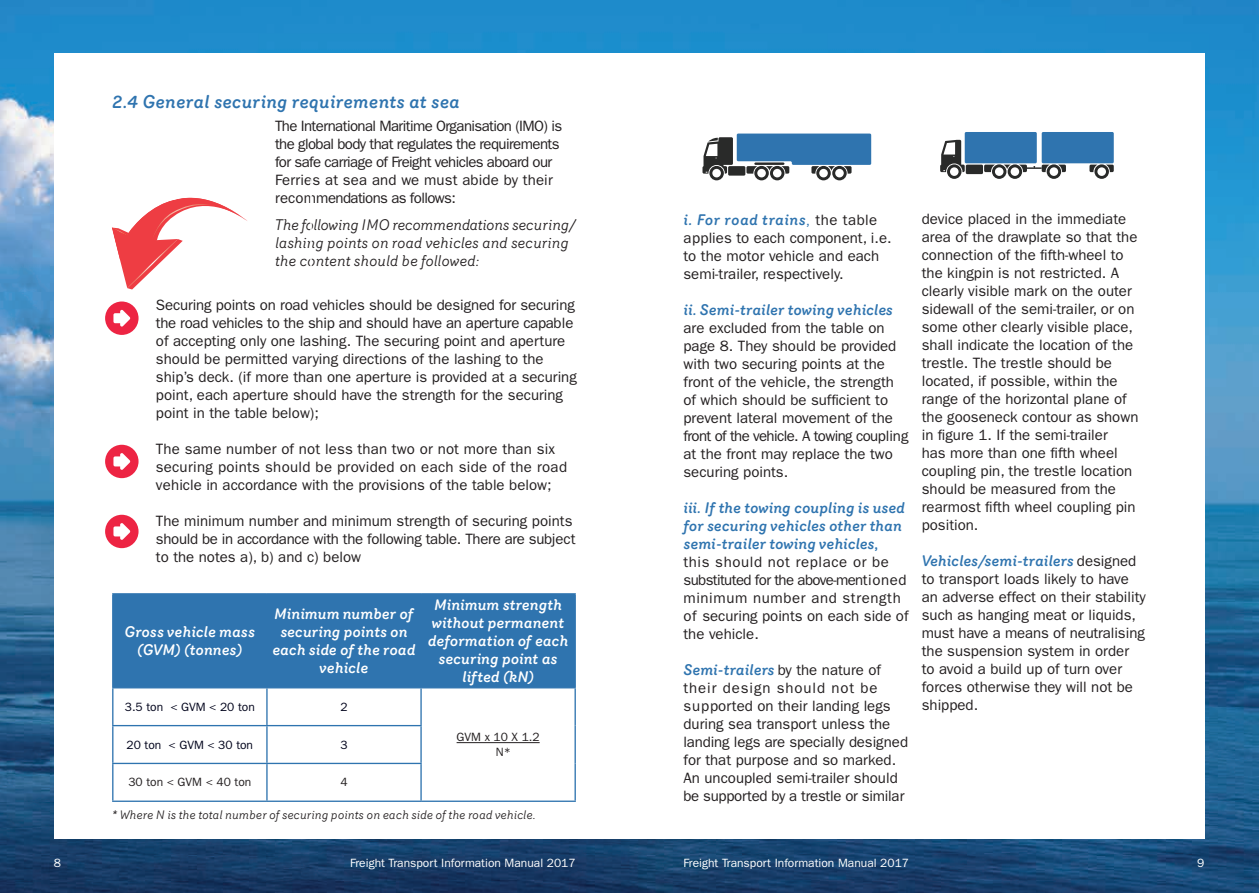
<style>
.page{position:relative;width:1259px;height:893px;background:#fff}
.page>*{position:absolute;margin:0;border:0;box-sizing:border-box;transform-origin:0 0}
.t1{font:italic 500 18px "Router";letter-spacing:.01em;color:#2f74af}
.t2{font:15px/18px "ITC Franklin Gothic Std";color:#231f20}
.t3{font:15px/18px "ITC Franklin Gothic Std";letter-spacing:-.04em;color:#231f20}
.t4{font:italic 500 15px/18px "Router";letter-spacing:-.01em;color:#2f74af}
.t5{font:italic 500 15px/18px "Router";color:#fff;text-align:center}
.t6{font:italic 15px/18px "Router";letter-spacing:-.015em;color:#231f20}
.t7{font:italic 500 15px "Router";letter-spacing:.025em;color:#2f74af}
.t8{font:12px "ITC Franklin Gothic Std";color:#fff}
.t9{font:italic 12px "Router";letter-spacing:-.01em;color:#231f20}
.t10{font:12px "ITC Franklin Gothic Std";color:#00031b}
.t11{font:12px/14.4px "ITC Franklin Gothic Std";color:#231f20}
.s1{font-weight:400}
.s2{font-family:"ITC Franklin Gothic Std";font-weight:400;font-style:normal;color:#231f20}
</style>
<div class="page">
<img style="left:0;top:0;width:1259px;height:893px">
<div style="left:54px;top:54px;width:1151px;height:785px;background:#fff"></div>
<svg style="left:112px;top:197px;width:135px;height:92px"></svg>
<div style="left:113px;top:594px;width:461px;height:93px;background:#2f74af"></div>
<hr style="left:112px;top:593px;width:155px;height:1px;background:#2f74af">
<hr style="left:112px;top:594px;width:1px;height:93px;background:#2f74af">
<hr style="left:267px;top:593px;width:154px;height:1px;background:#2f74af">
<hr style="left:266px;top:594px;width:2px;height:93px;background:#2f74af">
<hr style="left:421px;top:593px;width:155px;height:1px;background:#2f74af">
<hr style="left:420px;top:594px;width:2px;height:93px;background:#2f74af">
<hr style="left:574px;top:594px;width:2px;height:93px;background:#2f74af">
<hr style="left:112px;top:687px;width:155px;height:1px;background:#2f74af">
<hr style="left:112px;top:688px;width:1px;height:37px;background:#2f74af">
<hr style="left:267px;top:687px;width:154px;height:1px;background:#2f74af">
<hr style="left:266px;top:688px;width:2px;height:37px;background:#2f74af">
<hr style="left:421px;top:687px;width:155px;height:1px;background:#2f74af">
<hr style="left:420px;top:688px;width:2px;height:37px;background:#2f74af">
<hr style="left:574px;top:688px;width:2px;height:38px;background:#2f74af">
<hr style="left:112px;top:725px;width:155px;height:1px;background:#2f74af">
<hr style="left:112px;top:726px;width:1px;height:37px;background:#2f74af">
<hr style="left:267px;top:725px;width:155px;height:1px;background:#2f74af">
<hr style="left:266px;top:726px;width:2px;height:37px;background:#2f74af">
<hr style="left:420px;top:726px;width:2px;height:37px;background:#2f74af">
<hr style="left:574px;top:726px;width:2px;height:37px;background:#2f74af">
<hr style="left:112px;top:763px;width:155px;height:1px;background:#2f74af">
<hr style="left:112px;top:764px;width:1px;height:37px;background:#2f74af">
<hr style="left:267px;top:763px;width:155px;height:1px;background:#2f74af">
<hr style="left:266px;top:764px;width:2px;height:37px;background:#2f74af">
<hr style="left:420px;top:764px;width:2px;height:37px;background:#2f74af">
<hr style="left:574px;top:763px;width:2px;height:38px;background:#2f74af">
<hr style="left:112px;top:801px;width:155px;height:1px;background:#2f74af">
<hr style="left:267px;top:801px;width:154px;height:1px;background:#2f74af">
<hr style="left:421px;top:801px;width:155px;height:1px;background:#2f74af">
<hr style="left:456px;top:742px;width:83px;height:1px;background:#231f20">
<svg style="left:702px;top:134px;width:169px;height:46px"></svg>
<div style="left:105px;top:301px;width:33px;height:34px;background:#ed2443;border-radius:50%"></div>
<svg style="left:113px;top:310px;width:17px;height:17px"></svg>
<div style="left:105px;top:445px;width:33px;height:33px;background:#ed2443;border-radius:50%"></div>
<svg style="left:113px;top:453px;width:17px;height:17px"></svg>
<div style="left:105px;top:515px;width:33px;height:33px;background:#ed2443;border-radius:50%"></div>
<svg style="left:113px;top:523px;width:17px;height:17px"></svg>
<div style="left:964px;top:132px;width:72px;height:31px;background:#2f74af"></div>
<div style="left:1041px;top:132px;width:72px;height:31px;background:#2f74af"></div>
<div style="left:965px;top:165px;width:18px;height:9px;background:#292a29"></div>
<svg style="left:1089px;top:164px;width:24px;height:15px"></svg>
<svg style="left:940px;top:140px;width:24px;height:39px"></svg>
<svg style="left:984px;top:164px;width:82px;height:15px"></svg>
<p class="t1" style="left:112px;top:88px;width:349px">2.4 General securing requirements at sea</p>
<p class="t3" style="left:275px;top:117px;width:289px">The International Maritime Organisation (IMO) is the global body that regulates the requirements for safe carriage of Freight vehicles aboard our Ferries at sea and we must abide by their recommendations as follows:</p>
<p class="t6" style="left:275px;top:215px;width:302px">The following IMO recommendations securing/ lashing points on road vehicles and securing the content should be followed:</p>
<p class="t2" style="left:156px;top:296px;width:422px">Securing points on road vehicles should be designed for securing the road vehicles to the ship and should have an aperture capable of accepting only one lashing. The securing point and aperture should be permitted varying directions of the lashing to the ship’s deck. (if more than one aperture is provided at a securing point, each aperture should have the strength for the securing point in the table below);</p>
<p class="t2" style="left:156px;top:440px;width:413px">The same number of not less than two or not more than six securing points should be provided on each side of the road vehicle in accordance with the provisions of the table below;</p>
<p class="t2" style="left:156px;top:512px;width:421px">The minimum number and minimum strength of securing points should be in accordance with the following table. There are subject to the notes a), b) and c) below</p>
<p class="t5" style="left:125px;top:623px;width:132px">Gross vehicle mass (GVM) (tonnes)</p>
<p class="t5" style="left:272px;top:605px;width:145px">Minimum number of securing points on each side of the road vehicle</p>
<p class="t5" style="left:428px;top:596px;width:142px">Minimum strength without permanent deformation of each securing point as lifted (kN)</p>
<p class="t10" style="left:125px;top:700px;width:132px">3.5 ton &lt; GVM &lt; 20 ton</p>
<p class="t10" style="left:340px;top:700px;width:9px">2</p>
<p class="t10" style="left:127px;top:738px;width:128px">20 ton &lt; GVM &lt; 30 ton</p>
<p class="t10" style="left:340px;top:738px;width:9px">3</p>
<p class="t11" style="left:496px;top:730px;width:45px;text-indent:-39px">GVM x 10 X 1.2<br>N*</p>
<p class="t11" style="left:128px;top:775px;width:124px">30 ton &lt; GVM &lt; 40 ton</p>
<p class="t11" style="left:340px;top:775px;width:9px">4</p>
<p class="t9" style="left:112px;top:806px;width:425px">* Where N is the total number of securing points on each side of the road vehicle.</p>
<p class="t7" style="left:683px;top:208px;width:195px">i. For road trains<span class="s1">,</span> <span class="s2">the table</span></p>
<p class="t2" style="left:683px;top:229px;width:210px">applies to each component, i.e. to the motor vehicle and each semi-trailer, respectively.</p>
<p class="t4" style="left:683px;top:300px;width:211px">ii. Semi-trailer towing vehicles</p>
<p class="t2" style="left:683px;top:319px;width:226px">are excluded from the table on page 8. They should be provided with two securing points at the front of the vehicle, the strength of which should be sufficient to prevent lateral movement of the front of the vehicle. A towing coupling at the front may replace the two securing points.</p>
<p class="t4" style="left:683px;top:498px;width:223px">iii. If the towing coupling is used for securing vehicles other than semi-trailer towing vehicles,</p>
<p class="t2" style="left:683px;top:553px;width:226px">this should not replace or be substituted for the above-mentioned minimum number and strength of securing points on each side of the vehicle.</p>
<p class="t4" style="left:683px;top:660px;width:199px">Semi-trailers <span class="s2">by the nature of</span></p>
<p class="t2" style="left:683px;top:679px;width:226px">their design should not be supported on their landing legs during sea transport unless the landing legs are specially designed for that purpose and so marked.<br>An uncoupled semi-trailer should be supported by a trestle or similar</p>
<p class="t2" style="left:921px;top:210px;width:218px">device placed in the immediate area of the drawplate so that the connection of the fifth-wheel to the kingpin is not restricted. A clearly visible mark on the outer sidewall of the semi-trailer, or on some other clearly visible place, shall indicate the location of the trestle. The trestle should be located, if possible, within the range of the horizontal plane of the gooseneck contour as shown in figure 1. If the semi-trailer<br>has more than one fifth wheel coupling pin, the trestle location should be measured from the rearmost fifth wheel coupling pin position.</p>
<p class="t4" style="left:921px;top:551px;width:216px">Vehicles/semi-trailers <span class="s2">designed</span></p>
<p class="t2" style="left:921px;top:570px;width:226px">to transport loads likely to have an adverse effect on their stability such as hanging meat or liquids, must have a means of neutralising the suspension system in order<br>to avoid a build up of turn over forces otherwise they will not be shipped.</p>
<p class="t8" style="left:54px;top:855px;width:9px">8</p>
<p class="t8" style="left:350px;top:855px;width:227px">Freight Transport Information Manual 2017</p>
<p class="t8" style="left:683px;top:855px;width:227px">Freight Transport Information Manual 2017</p>
<p class="t8" style="left:1197px;top:855px;width:9px">9</p>
</div>
